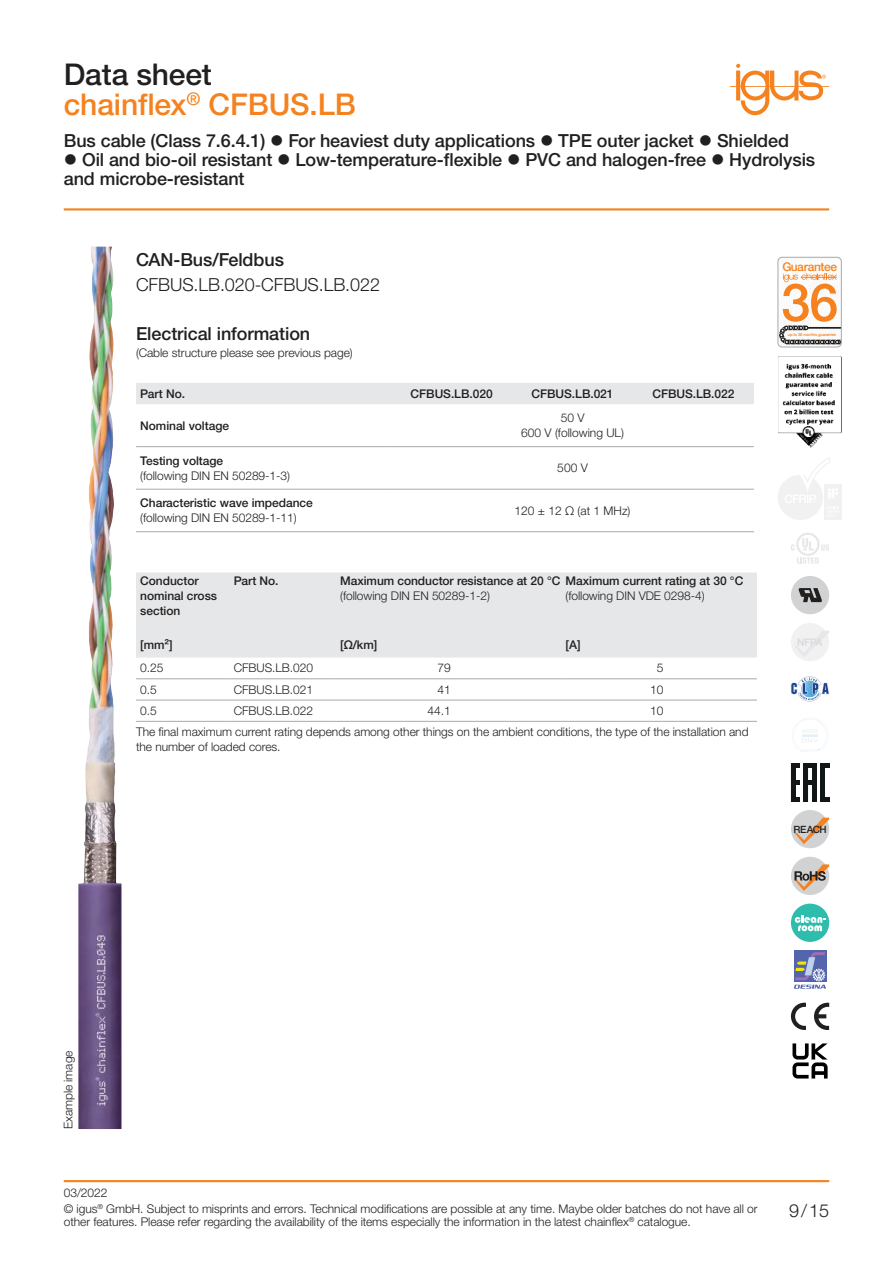
<style>
.page{position:relative;width:893px;height:1263px;background:#fff}
.page>*{position:absolute;margin:0;border:0;box-sizing:border-box;transform-origin:0 0}
.t1{font:500 30px "Helvetica Neue LTW1 G";letter-spacing:-.005em;color:#f5821f}
.t2{font:500 30px "Helvetica Neue LTW1 G";letter-spacing:-.005em;color:#221f1f}
.t3{font:500 18px/19.2px "Helvetica Neue LTW1 G";letter-spacing:-.005em;color:#221f1f}
.t4{font:300 18px "Helvetica Neue LTW1 G";letter-spacing:-.005em;color:#221f1f}
.t5{font:300 12px/12.8px "Helvetica Neue LTW1 G";letter-spacing:-.005em;color:#221f1f}
.t6{font:500 12px/15px "Helvetica Neue LTW1 G";letter-spacing:-.005em;color:#221f1f}
.t7{font:500 12px "Helvetica Neue LTW1 G";letter-spacing:-.03em;color:#f5821f}
.t8{font:500 10.05px "Helvetica Neue LTW1 G";letter-spacing:-.05em;color:#221f1f}
.t9{font:500 4.05px "Helvetica Neue LTW1 G";letter-spacing:-.02em;color:#f5821f}
</style>
<div class="page">
<svg style="left:730px;top:64px;width:99px;height:51px"></svg>
<hr style="left:64px;top:208px;width:765px;height:2px;background:#f5821f">
<hr style="left:64px;top:1180px;width:765px;height:2px;background:#f5821f">
<img style="left:78px;top:247px;width:43px;height:882px">
<img style="left:778px;top:257px;width:63px;height:90px">
<svg style="left:780px;top:273px;width:59px;height:71px"></svg>
<div style="left:778px;top:257px;width:63px;height:90px;border:1px solid #a7a9ab;border-radius:4px"></div>
<img style="left:778px;top:356px;width:63px;height:92px">
<div style="left:791px;top:904px;width:38px;height:38px;background:#2ebcad;border-radius:50%"></div>
<svg style="left:795px;top:915px;width:31px;height:16px"></svg>
<div style="left:791px;top:810px;width:38px;height:38px;background:#d1d2d4;border-radius:50%"></div>
<svg style="left:795px;top:818px;width:34px;height:26px"></svg>
<div style="left:791px;top:576px;width:38px;height:38px;background:#d1d2d4;border-radius:50%"></div>
<svg style="left:798px;top:588px;width:24px;height:14px"></svg>
<div style="left:791px;top:857px;width:38px;height:38px;background:#d1d2d4;border-radius:50%"></div>
<svg style="left:794px;top:864px;width:35px;height:27px"></svg>
<div style="left:791px;top:623px;width:38px;height:38px;background:#f1f1f2;border-radius:50%"></div>
<svg style="left:796px;top:631px;width:33px;height:25px"></svg>
<svg style="left:791px;top:676px;width:38px;height:25px"></svg>
<div style="left:794px;top:950px;width:32px;height:32px;background:#5465ae"></div>
<svg style="left:794px;top:952px;width:32px;height:37px"></svg>
<svg style="left:792px;top:719px;width:36px;height:33px"></svg>
<svg style="left:814px;top:1003px;width:15px;height:27px"></svg>
<svg style="left:791px;top:1003px;width:15px;height:27px"></svg>
<svg style="left:791px;top:763px;width:38px;height:38px"></svg>
<svg style="left:797px;top:557px;width:22px;height:7px"></svg>
<svg style="left:821px;top:544px;width:8px;height:7px"></svg>
<div style="left:796px;top:533px;width:23px;height:23px;background:#e6e7e8;border-radius:50%"></div>
<div style="left:798px;top:535px;width:19px;height:19px;background:#fff;border-radius:50%"></div>
<svg style="left:802px;top:538px;width:12px;height:12px"></svg>
<svg style="left:791px;top:544px;width:4px;height:7px"></svg>
<div style="left:824px;top:485px;width:17px;height:17px;background:#f1f1f2"></div>
<div style="left:824px;top:503px;width:17px;height:17px;background:#f1f1f2"></div>
<svg style="left:778px;top:457px;width:61px;height:63px"></svg>
<svg style="left:792px;top:1043px;width:36px;height:35px"></svg>
<div style="left:136px;top:572px;width:621px;height:85px;background:#e6e7e8"></div>
<hr style="left:561px;top:721px;width:196px;height:1px;background:#a7a9ab">
<hr style="left:336px;top:721px;width:225px;height:1px;background:#a7a9ab">
<hr style="left:230px;top:721px;width:106px;height:1px;background:#a7a9ab">
<hr style="left:136px;top:721px;width:94px;height:1px;background:#a7a9ab">
<hr style="left:561px;top:700px;width:196px;height:1px;background:#a7a9ab">
<hr style="left:336px;top:700px;width:225px;height:1px;background:#a7a9ab">
<hr style="left:230px;top:700px;width:106px;height:1px;background:#a7a9ab">
<hr style="left:136px;top:700px;width:94px;height:1px;background:#a7a9ab">
<hr style="left:561px;top:678px;width:196px;height:1px;background:#a7a9ab">
<hr style="left:336px;top:678px;width:225px;height:1px;background:#a7a9ab">
<hr style="left:230px;top:678px;width:106px;height:1px;background:#a7a9ab">
<hr style="left:136px;top:678px;width:94px;height:1px;background:#a7a9ab">
<div style="left:136px;top:383px;width:618px;height:21px;background:#e6e7e8"></div>
<hr style="left:391px;top:531px;width:121px;height:1px;background:#a7a9ab">
<hr style="left:512px;top:531px;width:121px;height:1px;background:#a7a9ab">
<hr style="left:633px;top:531px;width:121px;height:1px;background:#a7a9ab">
<hr style="left:136px;top:531px;width:255px;height:1px;background:#a7a9ab">
<hr style="left:391px;top:489px;width:121px;height:1px;background:#a7a9ab">
<hr style="left:512px;top:489px;width:121px;height:1px;background:#a7a9ab">
<hr style="left:633px;top:489px;width:121px;height:1px;background:#a7a9ab">
<hr style="left:136px;top:489px;width:255px;height:1px;background:#a7a9ab">
<hr style="left:391px;top:446px;width:121px;height:1px;background:#a7a9ab">
<hr style="left:512px;top:446px;width:121px;height:1px;background:#a7a9ab">
<hr style="left:633px;top:446px;width:121px;height:1px;background:#a7a9ab">
<hr style="left:136px;top:446px;width:255px;height:1px;background:#a7a9ab">
<h1 class="t2" style="left:64px;top:60px;width:150px">Data sheet</h1>
<h1 class="t1" style="left:64px;top:90px;width:294px">chainflex<sup>®</sup> CFBUS.LB</h1>
<h2 class="t3" style="left:64px;top:131px;width:727px">Bus cable (Class 7.6.4.1) ● For heaviest duty applications ● TPE outer jacket ● Shielded</h2>
<h2 class="t3" style="left:64px;top:151px;width:753px">● Oil and bio-oil resistant ● Low-temperature-flexible ● PVC and halogen-free ● Hydrolysis and microbe-resistant</h2>
<h2 class="t3" style="left:136px;top:251px;width:149px">CAN-Bus/Feldbus</h2>
<h2 class="t4" style="left:136px;top:276px;width:245px">CFBUS.LB.020-CFBUS.LB.022</h2>
<h2 class="t3" style="left:136px;top:325px;width:176px">Electrical information</h2>
<p class="t5" style="left:136px;top:347px;width:218px">(Cable structure please see previous page)</p>
<p class="t6" style="left:140px;top:386px;width:46px">Part No.</p>
<p class="t6" style="left:411px;top:386px;width:84px">CFBUS.LB.020</p>
<p class="t6" style="left:532px;top:386px;width:84px">CFBUS.LB.021</p>
<p class="t6" style="left:652px;top:386px;width:84px">CFBUS.LB.022</p>
<p class="t6" style="left:140px;top:418px;width:90px">Nominal voltage</p>
<p class="t5" style="left:521px;top:411px;width:104px;line-height:15px;text-align:center">50 V<br>600 V (following UL)</p>
<p class="t6" style="left:140px;top:453px;width:84px">Testing voltage</p>
<p class="t5" style="left:140px;top:470px;width:151px">(following DIN EN 50289-1-3)</p>
<p class="t5" style="left:557px;top:462px;width:32px">500 V</p>
<p class="t6" style="left:140px;top:496px;width:174px">Characteristic wave impedance</p>
<p class="t5" style="left:140px;top:512px;width:158px">(following DIN EN 50289-1-11)</p>
<p class="t5" style="left:515px;top:505px;width:117px">120 ± 12 Ω (at 1 MHz)</p>
<p class="t6" style="left:140px;top:574px;width:78px">Conductor nominal cross section</p>
<p class="t6" style="left:234px;top:574px;width:46px">Part No.</p>
<p class="t6" style="left:340px;top:574px;width:405px">Maximum conductor resistance at 20 °C Maximum current rating at 30 °C</p>
<p class="t5" style="left:340px;top:590px;width:151px">(following DIN EN 50289-1-2)</p>
<p class="t5" style="left:566px;top:590px;width:140px">(following DIN VDE 0298-4)</p>
<p class="t6" style="left:140px;top:638px;width:34px">[mm²]</p>
<p class="t6" style="left:340px;top:638px;width:39px">[Ω/km]</p>
<p class="t6" style="left:566px;top:638px;width:16px">[A]</p>
<p class="t5" style="left:140px;top:662px;width:25px">0.25</p>
<p class="t5" style="left:234px;top:662px;width:81px">CFBUS.LB.020</p>
<p class="t5" style="left:437px;top:662px;width:15px">79</p>
<p class="t5" style="left:657px;top:662px;width:8px">5</p>
<p class="t5" style="left:140px;top:684px;width:18px">0.5</p>
<p class="t5" style="left:234px;top:684px;width:81px">CFBUS.LB.021</p>
<p class="t5" style="left:437px;top:684px;width:15px">41</p>
<p class="t5" style="left:650px;top:684px;width:15px">10</p>
<p class="t5" style="left:140px;top:705px;width:18px">0.5</p>
<p class="t5" style="left:234px;top:705px;width:81px">CFBUS.LB.022</p>
<p class="t5" style="left:428px;top:705px;width:25px">44.1</p>
<p class="t5" style="left:136px;top:701px;width:614px;line-height:21.1px;text-indent:514px">10<br>The final maximum current rating depends among other things on the ambient conditions, the type of the installation and</p>
<p class="t5" style="left:136px;top:741px;width:146px">the number of loaded cores.</p>
<p class="t7" style="left:782px;top:262px;width:56px">Guarantee</p>
<p class="t9" style="left:788px;top:333px;width:50px">up to 36 months guarantee</p>
<p class="t8" style="left:794px;top:823px;width:34px">REACH</p>
<p class="t5" style="left:62px;top:1129px;width:80px;rotate:-90deg">Example image</p>
<p class="t5" style="left:64px;top:1187px;width:45px">03/2022</p>
<p class="t5" style="left:64px;top:1203px;width:695px">© igus<sup>®</sup> GmbH. Subject to misprints and errors. Technical modifications are possible at any time. Maybe older batches do not have all or other features. Please refer regarding the availability of the items especially the information in the latest chainflex<sup>®</sup> catalogue.</p>
<h2 class="t4" style="left:789px;top:1202px;width:42px">9 / 15</h2>
</div>
